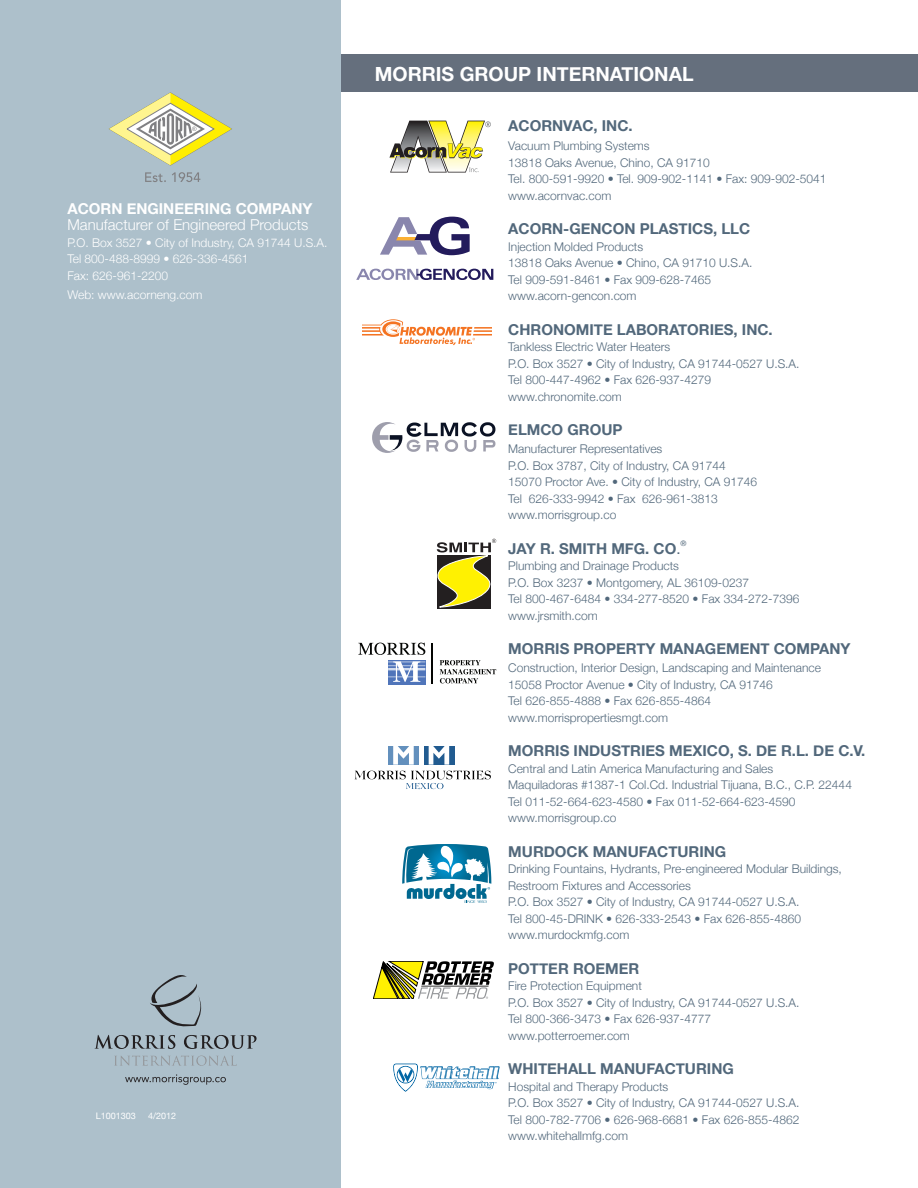
<style>
.page{position:relative;width:918px;height:1188px;background:#fff}
.page>*{position:absolute;margin:0;border:0;box-sizing:border-box;transform-origin:0 0}
.t1{font:700 19.5px "Helvetica Neue";color:#fff}
.t2{font:700 15px "Helvetica Neue";color:#52687b}
.t3{font:300 15px "Helvetica Neue";color:#fff}
.t4{font:700 15px "Helvetica Neue";color:#fff}
.t5{font:300 12px "Helvetica Neue";color:#52687b}
.t6{font:300 12px "Helvetica Neue";color:#fff}
.t7{font:9px "Helvetica Neue";color:#fff}
.t8{font:7.5px "Helvetica Neue";color:#52687b}
.s1{font-weight:400}
</style>
<div class="page">
<div style="left:321px;top:54px;width:597px;height:38px;background:#656f7d"></div>
<div style="left:0;top:0;width:340px;height:1188px;background:#adc0cb"></div>
<svg style="left:150px;top:975px;width:52px;height:52px"></svg>
<svg style="left:95px;top:1035px;width:80px;height:14px"></svg>
<svg style="left:184px;top:1035px;width:73px;height:14px"></svg>
<svg style="left:114px;top:1056px;width:123px;height:10px"></svg>
<svg style="left:125px;top:1074px;width:101px;height:11px"></svg>
<svg style="left:389px;top:121px;width:102px;height:52px"></svg>
<svg style="left:393px;top:1064px;width:107px;height:28px"></svg>
<svg style="left:372px;top:422px;width:123px;height:31px"></svg>
<svg style="left:402px;top:844px;width:89px;height:59px"></svg>
<svg style="left:363px;top:319px;width:128px;height:26px"></svg>
<svg style="left:373px;top:961px;width:121px;height:38px"></svg>
<svg style="left:356px;top:269px;width:137px;height:10px"></svg>
<svg style="left:380px;top:217px;width:90px;height:38px"></svg>
<svg style="left:437px;top:539px;width:59px;height:68px"></svg>
<svg style="left:109px;top:92px;width:123px;height:74px"></svg>
<svg style="left:145px;top:172px;width:21px;height:10px"></svg>
<svg style="left:172px;top:172px;width:28px;height:10px"></svg>
<svg style="left:355px;top:746px;width:136px;height:43px"></svg>
<svg style="left:358px;top:643px;width:67px;height:12px"></svg>
<svg style="left:388px;top:660px;width:37px;height:24px"></svg>
<svg style="left:388px;top:662px;width:37px;height:20px"></svg>
<hr style="left:432px;top:644px;width:1px;height:40px;background:#040503">
<svg style="left:440px;top:660px;width:56px;height:23px"></svg>
<p class="t4" style="left:68px;top:199px;width:246px">ACORN ENGINEERING COMPANY</p>
<p class="t3" style="left:68px;top:216px;width:242px">Manufacturer of Engineered Products</p>
<p class="t6" style="left:68px;top:235px;width:262px">P.O. Box 3527 • City of Industry, CA 91744 U.S.A.</p>
<p class="t6" style="left:68px;top:252px;width:182px">Tel 800-488-8999 • 626-336-4561</p>
<p class="t6" style="left:68px;top:268px;width:102px">Fax: 626-961-2200</p>
<p class="t6" style="left:68px;top:288px;width:136px">Web: www.acorneng.com</p>
<p class="t7" style="left:96px;top:1111px;width:42px">L1001303</p>
<p class="t7" style="left:148px;top:1111px;width:30px">4/2012</p>
<p class="t1" style="left:375px;top:62px;width:320px">MORRIS GROUP INTERNATIONAL</p>
<p class="t2" style="left:508px;top:116px;width:126px">ACORNVAC, INC.</p>
<p class="t5" style="left:508px;top:138px;width:143px">Vacuum Plumbing Systems</p>
<p class="t5" style="left:508px;top:155px;width:203px">13818 Oaks Avenue, Chino, CA 91710</p>
<p class="t5" style="left:508px;top:171px;width:320px">Tel. 800-591-9920 • Tel. 909-902-1141 • Fax: 909-902-5041</p>
<p class="t5" style="left:508px;top:188px;width:105px">www.acornvac.com</p>
<p class="t2" style="left:508px;top:219px;width:243px">ACORN-GENCON PLASTICS, LLC</p>
<p class="t5" style="left:508px;top:239px;width:136px">Injection Molded Products</p>
<p class="t5" style="left:508px;top:255px;width:246px">13818 Oaks Avenue • Chino, CA 91710 U.S.A.</p>
<p class="t5" style="left:508px;top:272px;width:204px">Tel 909-591-8461 • Fax 909-628-7465</p>
<p class="t5" style="left:508px;top:288px;width:130px">www.acorn-gencon.com</p>
<p class="t2" style="left:508px;top:320px;width:266px">CHRONOMITE LABORATORIES, INC.</p>
<p class="t5" style="left:508px;top:339px;width:164px">Tankless Electric Water Heaters</p>
<p class="t5" style="left:508px;top:356px;width:293px">P.O. Box 3527 • City of Industry, CA 91744-0527 U.S.A.</p>
<p class="t5" style="left:508px;top:372px;width:204px">Tel 800-447-4962 • Fax 626-937-4279</p>
<p class="t5" style="left:508px;top:389px;width:115px">www.chronomite.com</p>
<p class="t2" style="left:508px;top:420px;width:116px">ELMCO GROUP</p>
<p class="t5" style="left:508px;top:441px;width:156px">Manufacturer Representatives</p>
<p class="t5" style="left:508px;top:458px;width:219px">P.O. Box 3787, City of Industry, CA 91744</p>
<p class="t5" style="left:508px;top:474px;width:250px">15070 Proctor Ave. • City of Industry, CA 91746</p>
<p class="t5" style="left:508px;top:491px;width:211px">Tel 626-333-9942 • Fax 626-961-3813</p>
<p class="t5" style="left:508px;top:507px;width:110px">www.morrisgroup.co</p>
<p class="t2" style="left:508px;top:539px;width:174px">JAY R. SMITH MFG. CO<span class="s1">.</span></p>
<p class="t8" style="left:681px;top:539px;width:7px">®</p>
<p class="t5" style="left:508px;top:558px;width:172px">Plumbing and Drainage Products</p>
<p class="t5" style="left:508px;top:575px;width:242px">P.O. Box 3237 • Montgomery, AL 36109-0237</p>
<p class="t5" style="left:508px;top:591px;width:293px">Tel 800-467-6484 • 334-277-8520 • Fax 334-272-7396</p>
<p class="t5" style="left:508px;top:608px;width:91px">www.jrsmith.com</p>
<p class="t2" style="left:508px;top:639px;width:344px">MORRIS PROPERTY MANAGEMENT COMPANY</p>
<p class="t5" style="left:508px;top:660px;width:314px">Construction, Interior Design, Landscaping and Maintenance</p>
<p class="t5" style="left:508px;top:677px;width:266px">15058 Proctor Avenue • City of Industry, CA 91746</p>
<p class="t5" style="left:508px;top:693px;width:204px">Tel 626-855-4888 • Fax 626-855-4864</p>
<p class="t5" style="left:508px;top:710px;width:161px">www.morrispropertiesmgt.com</p>
<p class="t2" style="left:508px;top:741px;width:358px">MORRIS INDUSTRIES MEXICO, S. DE R.L. DE C.V.</p>
<p class="t5" style="left:508px;top:761px;width:266px">Central and Latin America Manufacturing and Sales</p>
<p class="t5" style="left:508px;top:777px;width:345px">Maquiladoras #1387-1 Col.Cd. Industrial Tijuana, B.C., C.P. 22444</p>
<p class="t5" style="left:508px;top:794px;width:289px">Tel 011-52-664-623-4580 • Fax 011-52-664-623-4590</p>
<p class="t5" style="left:508px;top:810px;width:110px">www.morrisgroup.co</p>
<p class="t2" style="left:508px;top:842px;width:220px">MURDOCK MANUFACTURING</p>
<p class="t5" style="left:508px;top:861px;width:335px">Drinking Fountains, Hydrants, Pre-engineered Modular Buildings,</p>
<p class="t5" style="left:508px;top:878px;width:184px">Restroom Fixtures and Accessories</p>
<p class="t5" style="left:508px;top:894px;width:293px">P.O. Box 3527 • City of Industry, CA 91744-0527 U.S.A.</p>
<p class="t5" style="left:508px;top:911px;width:294px">Tel 800-45-DRINK • 626-333-2543 • Fax 626-855-4860</p>
<p class="t5" style="left:508px;top:927px;width:123px">www.murdockmfg.com</p>
<p class="t2" style="left:508px;top:959px;width:133px">POTTER ROEMER</p>
<p class="t5" style="left:508px;top:978px;width:135px">Fire Protection Equipment</p>
<p class="t5" style="left:508px;top:995px;width:293px">P.O. Box 3527 • City of Industry, CA 91744-0527 U.S.A.</p>
<p class="t5" style="left:508px;top:1011px;width:204px">Tel 800-366-3473 • Fax 626-937-4777</p>
<p class="t5" style="left:508px;top:1028px;width:123px">www.potterroemer.com</p>
<p class="t2" style="left:508px;top:1059px;width:227px">WHITEHALL MANUFACTURING</p>
<p class="t5" style="left:508px;top:1079px;width:162px">Hospital and Therapy Products</p>
<p class="t5" style="left:508px;top:1095px;width:293px">P.O. Box 3527 • City of Industry, CA 91744-0527 U.S.A.</p>
<p class="t5" style="left:508px;top:1112px;width:293px">Tel 800-782-7706 • 626-968-6681 • Fax 626-855-4862</p>
<p class="t5" style="left:508px;top:1128px;width:121px">www.whitehallmfg.com</p>
</div>
